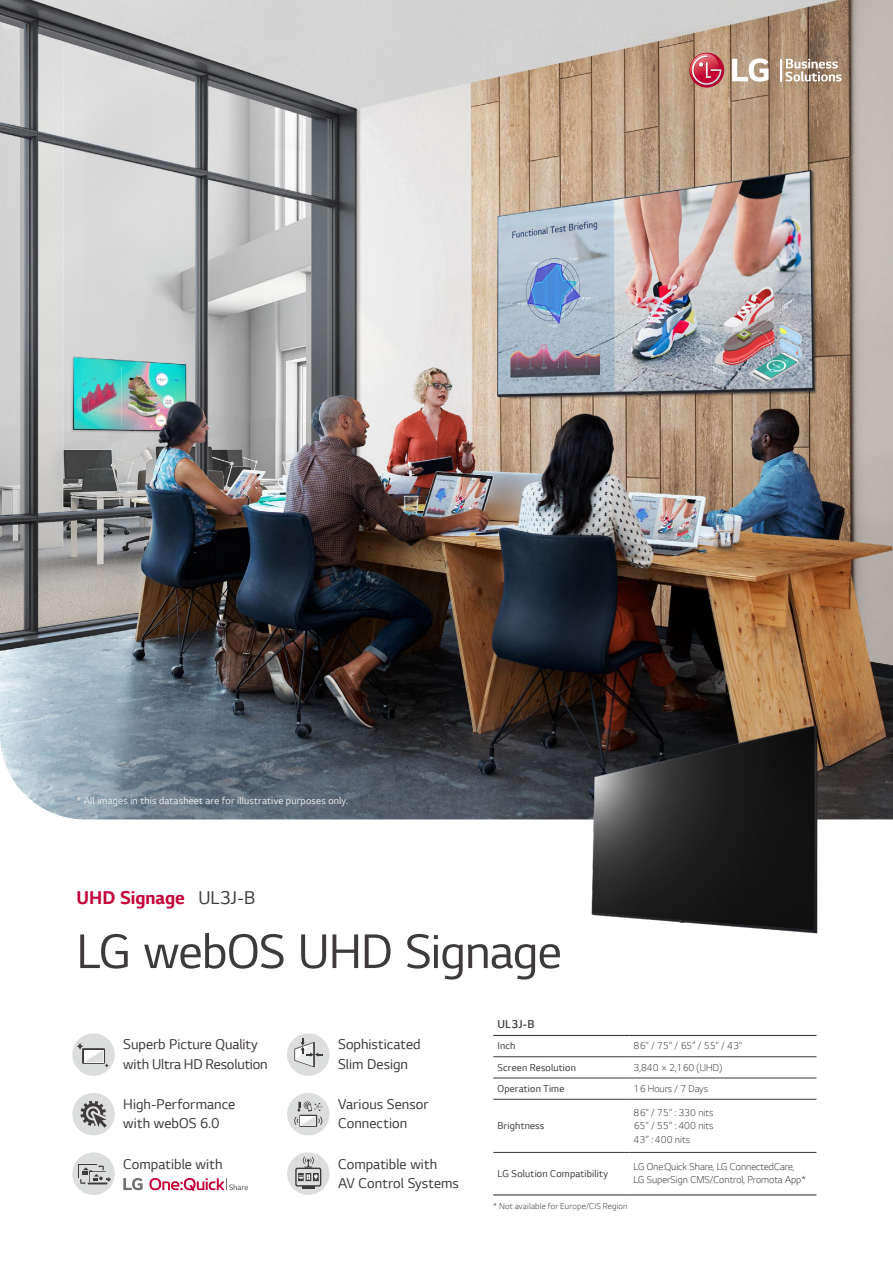
<style>
.page{position:relative;width:893px;height:1263px;background:#fff}
.page>*{position:absolute;margin:0;border:0;box-sizing:border-box;transform-origin:0 0}
.t1{font:51px "LG Smart";letter-spacing:-.015em;color:#3e3a39}
.t2{font:700 19.5px "LG Smart";color:#c30037}
.t3{font:15px/19.5px "LG Smart";color:#3e3a39}
.t4{font:300 12px "LG Smart";color:#3e3a39}
.t5{font:300 10.5px/13.5px "LG Smart";color:#3e3a39;text-align:justify}
.t6{font:10.5px "LG Smart";letter-spacing:.02em;color:#3e3a39}
.t7{font:10.5px "LG Smart";letter-spacing:.02em;color:#ebecec}
.t8{font:300 9px "LG Smart";letter-spacing:.02em;color:#3e3a39}
.s1{font-weight:400;color:#3e3a39}
</style>
<div class="page">
<img style="left:0;top:0;width:893px;height:734px">
<svg style="left:0;top:734px;width:893px;height:86px;background:#66717b"></svg>
<svg style="left:781px;top:59px;width:61px;height:22px"></svg>
<svg style="left:732px;top:58px;width:36px;height:24px"></svg>
<svg style="left:689px;top:53px;width:35px;height:35px"></svg>
<svg style="left:690px;top:54px;width:32px;height:31px"></svg>
<div style="left:72px;top:1093px;width:43px;height:42px;background:#dcdddd;border-radius:50%"></div>
<div style="left:287px;top:1033px;width:43px;height:43px;background:#dcdddd;border-radius:50%"></div>
<div style="left:287px;top:1152px;width:43px;height:43px;background:#dcdddd;border-radius:50%"></div>
<div style="left:287px;top:1093px;width:43px;height:42px;background:#dcdddd;border-radius:50%"></div>
<svg style="left:80px;top:1101px;width:27px;height:26px"></svg>
<div style="left:72px;top:1033px;width:43px;height:43px;background:#dcdddd;border-radius:50%"></div>
<div style="left:82px;top:1048px;width:23px;height:16px;background:#3e3a39"></div>
<svg style="left:76px;top:1042px;width:8px;height:9px"></svg>
<svg style="left:84px;top:1050px;width:25px;height:18px"></svg>
<img style="left:540px;top:703px;width:328px;height:231px">
<svg style="left:295px;top:1156px;width:26px;height:32px"></svg>
<svg style="left:299px;top:1115px;width:18px;height:12px"></svg>
<svg style="left:294px;top:1101px;width:28px;height:25px"></svg>
<svg style="left:294px;top:1038px;width:28px;height:29px"></svg>
<div style="left:72px;top:1152px;width:43px;height:43px;background:#dcdddd;border-radius:50%"></div>
<hr style="left:493px;top:1056px;width:136px;height:1px;background:#3e3a39">
<hr style="left:629px;top:1056px;width:187px;height:1px;background:#3e3a39">
<hr style="left:493px;top:1078px;width:136px;height:1px;background:#3e3a39">
<hr style="left:629px;top:1078px;width:187px;height:1px;background:#3e3a39">
<hr style="left:493px;top:1099px;width:136px;height:1px;background:#3e3a39">
<hr style="left:629px;top:1099px;width:187px;height:1px;background:#3e3a39">
<hr style="left:493px;top:1152px;width:136px;height:1px;background:#3e3a39">
<hr style="left:629px;top:1152px;width:187px;height:1px;background:#3e3a39">
<hr style="left:493px;top:1035px;width:136px;height:1px;background:#3e3a39">
<hr style="left:629px;top:1035px;width:187px;height:1px;background:#3e3a39">
<hr style="left:493px;top:1194px;width:136px;height:1px;background:#3e3a39">
<hr style="left:629px;top:1194px;width:187px;height:1px;background:#3e3a39">
<div style="left:78px;top:1165px;width:19px;height:13px;background:#3e3a39"></div>
<div style="left:79px;top:1165px;width:17px;height:12px;background:#dcdddd"></div>
<svg style="left:80px;top:1165px;width:31px;height:19px"></svg>
<svg style="left:123px;top:1178px;width:20px;height:12px"></svg>
<svg style="left:149px;top:1178px;width:99px;height:13px"></svg>
<p class="t7" style="left:77px;top:794px;width:273px">* All images in this datasheet are for illustrative purposes only.</p>
<h2 class="t2" style="left:77px;top:885px;width:180px">UHD Signage <span class="s1">UL3J-B</span></h2>
<h1 class="t1" style="left:77px;top:918px;width:487px">LG webOS UHD Signage</h1>
<p class="t3" style="left:123px;top:1034px;width:146px">Superb Picture Quality with Ultra HD Resolution</p>
<p class="t3" style="left:123px;top:1094px;width:113px">High-Performance with webOS 6.0</p>
<p class="t3" style="left:338px;top:1034px;width:84px">Sophisticated<br>Slim Design</p>
<p class="t3" style="left:338px;top:1094px;width:92px">Various Sensor<br>Connection</p>
<p class="t4" style="left:497px;top:1016px;width:39px">UL3J-B</p>
<p class="t6" style="left:497px;top:1039px;width:19px">Inch</p>
<p class="t5" style="left:634px;top:1039px;width:110px">86” / 75” / 65” / 55” / 43”</p>
<p class="t6" style="left:497px;top:1060px;width:80px">Screen Resolution</p>
<p class="t5" style="left:634px;top:1060px;width:90px">3,840 2,160 (UHD)</p>
<p class="t6" style="left:497px;top:1081px;width:68px">Operation Time</p>
<p class="t5" style="left:634px;top:1081px;width:76px">16 Hours / 7 Days</p>
<p class="t6" style="left:497px;top:1119px;width:48px">Brightness</p>
<p class="t5" style="left:634px;top:1105px;width:81px">86” / 75” : 330 nits 65” / 55” : 400 nits 43” : 400 nits</p>
<p class="t3" style="left:123px;top:1153px;width:101px">Compatible with</p>
<p class="t3" style="left:338px;top:1153px;width:122px">Compatible with<br>AV Control Systems</p>
<p class="t6" style="left:497px;top:1166px;width:112px">LG Solution Compatibility</p>
<p class="t5" style="left:634px;top:1159px;width:174px">LG One:Quick Share, LG ConnectedCare,<br>LG SuperSign CMS/Control, Promota App*</p>
<p class="t8" style="left:493px;top:1199px;width:136px">* Not available for Europe/CIS Region</p>
</div>
